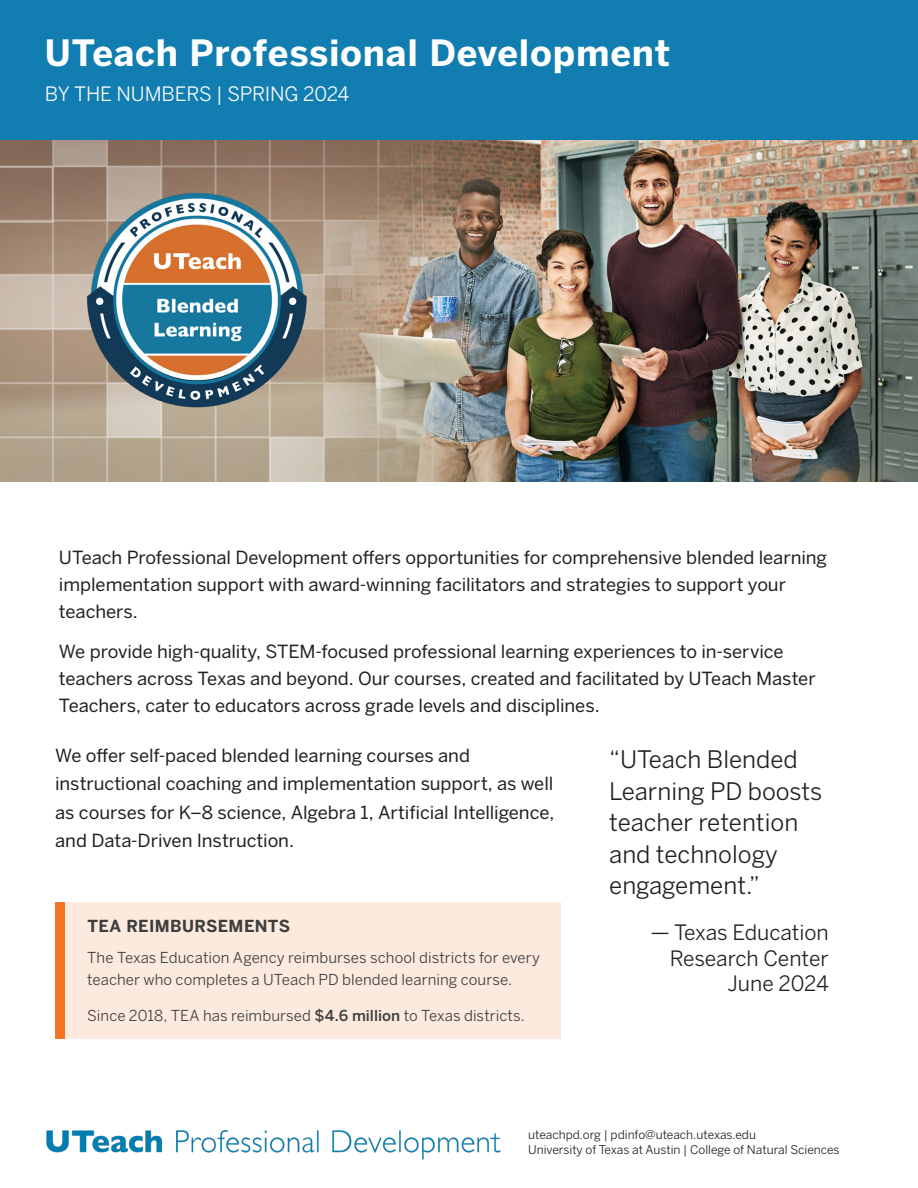
<style>
.page{position:relative;width:918px;height:1188px;background:#fff}
.page>*{position:absolute;margin:0;border:0;box-sizing:border-box;transform-origin:0 0}
.t1{font:700 36px "Benton Sans";letter-spacing:.02em;color:#fff}
.t2{font:24px/31.5px "Benton Sans";color:#231f20}
.t3{font:21px/25.5px "Benton Sans";letter-spacing:-.005em;color:#231f20;text-align:right}
.t4{font:19.65px "Benton Sans";letter-spacing:-.01em;color:#fff}
.t5{font:18px/27px "Benton Sans";letter-spacing:-.005em;color:#231f20}
.t6{font:700 16.5px "Benton Sans";letter-spacing:.015em;color:#3e3e3f}
.t7{font:15px/22.5px "Benton Sans";letter-spacing:.005em;color:#3e3e3f}
.t8{font:12px "Benton Sans";color:#231f20}
.s1{font-weight:500}
</style>
<div class="page">
<div style="left:0;top:0;width:918px;height:140px;background:#117db1"></div>
<img style="left:46px;top:1130px;width:455px;height:30px">
<div style="left:55px;top:903px;width:506px;height:136px;background:#fdeade"></div>
<div style="left:55px;top:903px;width:10px;height:136px;background:#f37327"></div>
<img style="left:0;top:140px;width:918px;height:342px">
<img style="left:79px;top:183px;width:233px;height:233px">
<p class="t1" style="left:45px;top:31px;width:627px">UTeach Professional Development</p>
<p class="t4" style="left:45px;top:82px;width:306px">BY THE NUMBERS | SPRING 2024</p>
<p class="t5" style="left:59px;top:544px;width:770px">UTeach Professional Development offers opportunities for comprehensive blended learning implementation support with award-winning facilitators and strategies to support your teachers.</p>
<p class="t5" style="left:59px;top:638px;width:758px">We provide high-quality, STEM-focused professional learning experiences to in-service teachers across Texas and beyond. Our courses, created and facilitated by UTeach Master<br>Teachers, cater to educators across grade levels and disciplines.</p>
<p class="t5" style="left:55px;top:741px;width:501px;line-height:28.5px">We offer self-paced blended learning courses and instructional coaching and implementation support, as well as courses for K–8 science, Algebra 1, Artificial Intelligence, and Data-Driven Instruction.</p>
<p class="t2" style="left:609px;top:744px;width:214px">“UTeach Blended<br>Learning PD boosts teacher retention and technology engagement.”</p>
<p class="t3" style="left:651px;top:919px;width:180px">— Texas Education<br>Research Center</p>
<p class="t3" style="left:728px;top:970px;width:103px">June 2024</p>
<p class="t6" style="left:87px;top:916px;width:204px">TEA REIMBURSEMENTS</p>
<p class="t7" style="left:87px;top:946px;width:454px">The Texas Education Agency reimburses school districts for every teacher who completes a UTeach PD blended learning course.</p>
<p class="t7" style="left:87px;top:1004px;width:439px">Since 2018, TEA has reimbursed <span class="s1">$4.6 million</span> to Texas districts.</p>
<p class="t8" style="left:528px;top:1128px;width:229px">uteachpd.org | pdinfo@uteach.utexas.edu</p>
<p class="t8" style="left:528px;top:1142px;width:313px">University of Texas at Austin | College of Natural Sciences</p>
</div>
